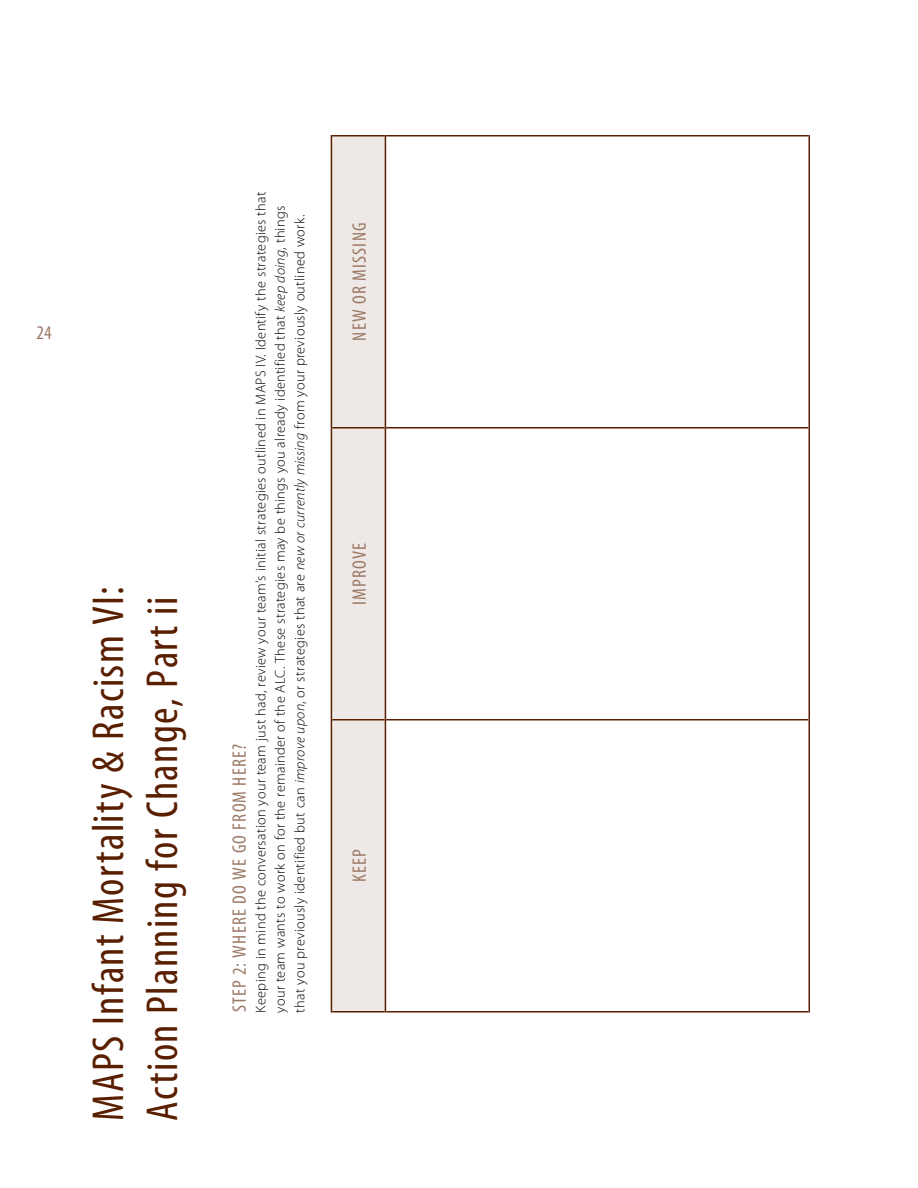
<style>
.page{position:relative;width:918px;height:1188px;background:#fff}
.page>*{position:absolute;margin:0;border:0;box-sizing:border-box;transform-origin:0 0}
.t1{font:condensed 45px/54px "Myriad Pro";letter-spacing:.025em;color:#591f00}
.t2{font:condensed 19.5px "Myriad Pro";letter-spacing:.06em;color:#9b7966}
.t3{font:300 14.25px/19.5px "Myriad Pro";letter-spacing:.025em;color:#000}
.s1{font-style:italic}
</style>
<div class="page">
<div style="left:332px;top:136px;width:53px;height:875px;background:#eee9e6"></div>
<hr style="left:331px;top:135px;width:1px;height:293px;background:#591f00">
<hr style="left:332px;top:135px;width:53px;height:1px;background:#591f00">
<hr style="left:385px;top:135px;width:1px;height:293px;background:#591f00">
<hr style="left:386px;top:135px;width:422px;height:1px;background:#591f00">
<hr style="left:808px;top:135px;width:2px;height:293px;background:#591f00">
<hr style="left:331px;top:428px;width:1px;height:292px;background:#591f00">
<hr style="left:332px;top:427px;width:53px;height:2px;background:#591f00">
<hr style="left:385px;top:428px;width:1px;height:292px;background:#591f00">
<hr style="left:386px;top:427px;width:422px;height:2px;background:#591f00">
<hr style="left:808px;top:428px;width:2px;height:292px;background:#591f00">
<hr style="left:331px;top:720px;width:1px;height:292px;background:#591f00">
<hr style="left:332px;top:1011px;width:53px;height:1px;background:#591f00">
<hr style="left:332px;top:719px;width:53px;height:2px;background:#591f00">
<hr style="left:385px;top:720px;width:1px;height:292px;background:#591f00">
<hr style="left:386px;top:1011px;width:422px;height:1px;background:#591f00">
<hr style="left:386px;top:719px;width:422px;height:2px;background:#591f00">
<hr style="left:808px;top:720px;width:2px;height:292px;background:#591f00">
<h2 class="t2" style="left:37px;top:320px;width:17px">24</h2>
<h1 class="t1" style="left:81px;top:1120px;width:536px;rotate:-90deg">MAPS Infant Mortality &amp; Racism VI:<br>Action Planning for Change, Part ii</h1>
<h2 class="t2" style="left:228px;top:1012px;width:270px;rotate:-90deg">Step 2: Where Do We Go from Here?</h2>
<p class="t3" style="left:251px;top:1012px;width:822px;rotate:-90deg">Keeping in mind the conversation your team just had, review your team’s initial strategies outlined in MAPS IV. Identify the strategies that your team wants to work on for the remainder of the ALC. These strategies may be things you already identified that <span class="s1">keep doing</span>, things that you previously identified but can <span class="s1">improve upon</span>, or strategies that are <span class="s1">new or currently missing</span> from your previously outlined work.</p>
<h2 class="t2" style="left:348px;top:341px;width:120px;rotate:-90deg">new or missing</h2>
<h2 class="t2" style="left:348px;top:605px;width:63px;rotate:-90deg">improve</h2>
<h2 class="t2" style="left:348px;top:882px;width:33px;rotate:-90deg">keep</h2>
</div>
